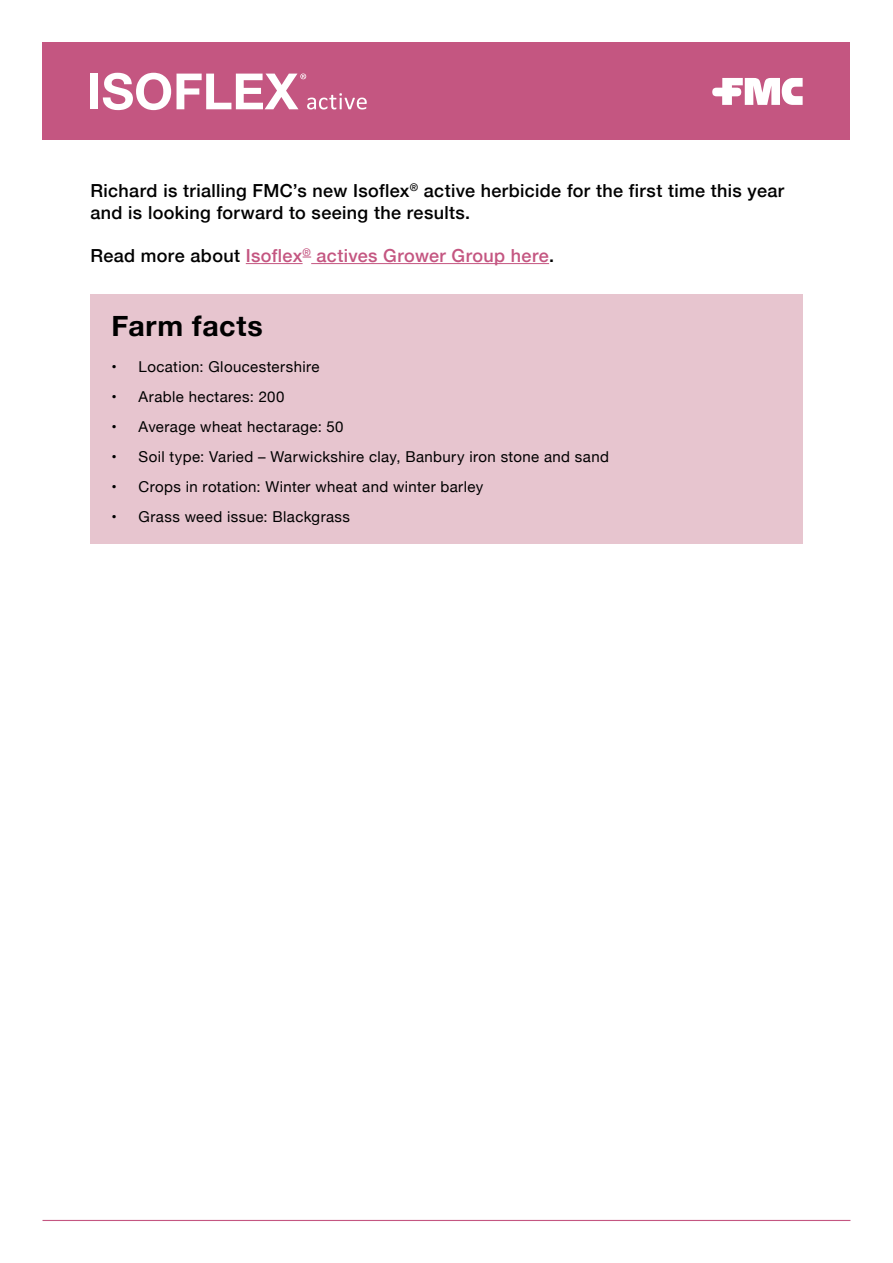
<style>
.page{position:relative;width:893px;height:1263px;background:#fff}
.page>*{position:absolute;margin:0;border:0;box-sizing:border-box;transform-origin:0 0}
.t1{font:700 28.5px "Helvetica Neue";letter-spacing:.025em;color:#000}
.t2{font:500 18px/21.6px "Helvetica Neue";letter-spacing:.02em;color:#000}
.t3{font:500 18px "Helvetica Neue";letter-spacing:.02em;color:#c45681}
.t4{font:15px "Helvetica Neue";letter-spacing:.025em;color:#000}
.s1{color:#000}
</style>
<div class="page">
<hr style="left:43px;top:1220px;width:807px;height:1px;background:#c45681">
<div style="left:43px;top:43px;width:807px;height:97px;background:#c45681"></div>
<div style="left:90px;top:74px;width:8px;height:35px;background:#fff"></div>
<svg style="left:103px;top:73px;width:68px;height:37px"></svg>
<svg style="left:177px;top:74px;width:190px;height:35px"></svg>
<svg style="left:712px;top:78px;width:91px;height:27px"></svg>
<div style="left:90px;top:294px;width:713px;height:250px;background:#e7c5cf"></div>
<hr style="left:246px;top:263px;width:57px;height:1px;background:#c45681">
<hr style="left:311px;top:263px;width:238px;height:1px;background:#c45681">
<p class="t2" style="left:90px;top:179px;width:695px">Richard is trialling FMC’s new Isoflex<sup>®</sup> active herbicide for the first time this year and is looking forward to seeing the results.</p>
<p class="t3" style="left:90px;top:241px;width:465px"><span class="s1">Read more about</span> Isoflex<sup>®</sup> actives Grower Group here<span class="s1">.</span></p>
<h1 class="t1" style="left:112px;top:303px;width:153px">Farm facts</h1>
<p class="t4" style="left:112px;top:356px;width:209px">• Location: Gloucestershire</p>
<p class="t4" style="left:112px;top:386px;width:174px">• Arable hectares: 200</p>
<p class="t4" style="left:112px;top:416px;width:233px">• Average wheat hectarage: 50</p>
<p class="t4" style="left:112px;top:446px;width:499px">• Soil type: Varied – Warwickshire clay, Banbury iron stone and sand</p>
<p class="t4" style="left:112px;top:476px;width:373px">• Crops in rotation: Winter wheat and winter barley</p>
<p class="t4" style="left:112px;top:506px;width:240px">• Grass weed issue: Blackgrass</p>
</div>
